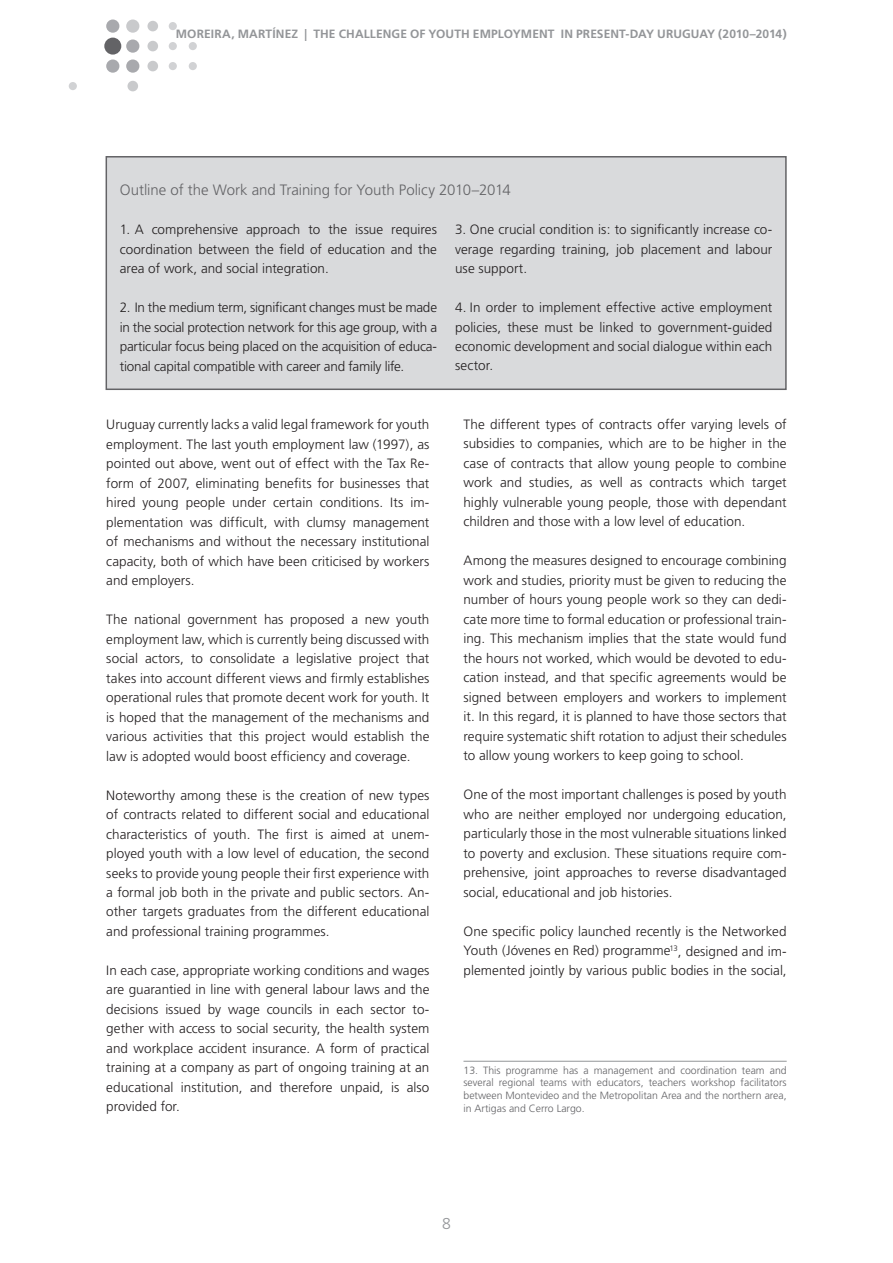
<style>
.page{position:relative;width:893px;height:1263px;background:#fff}
.page>*{position:absolute;margin:0;border:0;box-sizing:border-box;transform-origin:0 0}
.t1{font:300 15.75px "Frutiger";color:#939598}
.t2{font:300 15px "Frutiger";letter-spacing:-.005em;color:#636366}
.t3{font:300 13.5px/19.5px "Frutiger";color:#231f20;text-align:justify}
.t4{font:700 12px "Frutiger";letter-spacing:.01em;color:#939598}
.t5{font:300 10.5px/12.6px "Frutiger";color:#636366;text-align:justify}
</style>
<div class="page">
<div style="left:104px;top:38px;width:17px;height:17px;background:#636366;border-radius:50%"></div>
<div style="left:69px;top:82px;width:8px;height:8px;background:#d1d2d4;border-radius:50%"></div>
<div style="left:127px;top:81px;width:11px;height:10px;background:#c9cacc;border-radius:50%"></div>
<div style="left:169px;top:22px;width:8px;height:8px;background:#d1d2d4;border-radius:50%"></div>
<div style="left:147px;top:21px;width:11px;height:10px;background:#c9cacc;border-radius:50%"></div>
<div style="left:189px;top:42px;width:8px;height:8px;background:#d1d2d4;border-radius:50%"></div>
<div style="left:169px;top:42px;width:8px;height:8px;background:#d1d2d4;border-radius:50%"></div>
<div style="left:147px;top:41px;width:11px;height:10px;background:#c9cacc;border-radius:50%"></div>
<div style="left:189px;top:62px;width:8px;height:8px;background:#d1d2d4;border-radius:50%"></div>
<div style="left:169px;top:62px;width:8px;height:8px;background:#d1d2d4;border-radius:50%"></div>
<div style="left:147px;top:61px;width:11px;height:10px;background:#c9cacc;border-radius:50%"></div>
<div style="left:126px;top:20px;width:13px;height:13px;background:#c9cacc;border-radius:50%"></div>
<div style="left:106px;top:20px;width:13px;height:13px;background:#a8a9ad;border-radius:50%"></div>
<div style="left:126px;top:39px;width:13px;height:14px;background:#a8a9ad;border-radius:50%"></div>
<div style="left:126px;top:59px;width:13px;height:14px;background:#a8a9ad;border-radius:50%"></div>
<div style="left:106px;top:59px;width:13px;height:14px;background:#a8a9ad;border-radius:50%"></div>
<hr style="left:463px;top:1061px;width:324px;height:1px;background:#939598">
<div style="left:106px;top:157px;width:680px;height:232px;background:#d9dadc"></div>
<div style="left:106px;top:156px;width:681px;height:234px;border:2px solid #636366"></div>
<p class="t4" style="left:176px;top:27px;width:612px">MOREIRA, MARTÍNEZ | THE CHALLENGE OF YOUTH EMPLOYM ENT IN PRESENT-DAY U RUGUAY (2010–2014)</p>
<p class="t2" style="left:120px;top:181px;width:393px">Outline of the Work and Training for Youth Policy 2010–2014</p>
<p class="t3" style="left:120px;top:220px;width:319px">1. A comprehensive approach to the issue requires coordination between the field of education and the area of work, and social integration.</p>
<p class="t3" style="left:120px;top:298px;width:319px">2. In the medium term, significant changes must be made in the social protection network for this age group, with a particular focus being placed on the acquisition of educa&shy;tional capital compatible with career and family life.</p>
<p class="t3" style="left:455px;top:220px;width:319px">3. One crucial condition is: to significantly increase co&shy;verage regarding training, job placement and labour use support.</p>
<p class="t3" style="left:455px;top:298px;width:319px">4. In order to implement effective active employment policies, these must be linked to government-guided economic development and social dialogue within each sector.</p>
<p class="t3" style="left:106px;top:415px;width:325px">Uruguay currently lacks a valid legal framework for youth employment. The last youth employment law (1997), as pointed out above, went out of effect with the Tax Re&shy;form of 2007, eliminating benefits for businesses that hired young people under certain conditions. Its im&shy;plementation was difficult, with clumsy management of mechanisms and without the necessary institutional capacity, both of which have been criticised by workers and employers.</p>
<p class="t3" style="left:106px;top:610px;width:325px">The national government has proposed a new youth employment law, which is currently being discussed with social actors, to consolidate a legislative project that takes into account different views and firmly establishes operational rules that promote decent work for youth. It is hoped that the management of the mechanisms and various activities that this project would establish the law is adopted would boost efficiency and coverage.</p>
<p class="t3" style="left:106px;top:785px;width:325px">Noteworthy among these is the creation of new types of contracts related to different social and educational characteristics of youth. The first is aimed at unem&shy;ployed youth with a low level of education, the second seeks to provide young people their first experience with a formal job both in the private and public sectors. An&shy;other targets graduates from the different educational and professional training programmes.</p>
<p class="t3" style="left:106px;top:961px;width:325px">In each case, appropriate working conditions and wages are guarantied in line with general labour laws and the decisions issued by wage councils in each sector to&shy;gether with access to social security, the health system and workplace accident insurance. A form of practical training at a company as part of ongoing training at an educational institution, and therefore unpaid, is also provided for.</p>
<p class="t3" style="left:463px;top:415px;width:325px">The different types of contracts offer varying levels of subsidies to companies, which are to be higher in the case of contracts that allow young people to combine work and studies, as well as contracts which target highly vulnerable young people, those with dependant children and those with a low level of education.</p>
<p class="t3" style="left:463px;top:551px;width:325px">Among the measures designed to encourage combining work and studies, priority must be given to reducing the number of hours young people work so they can dedi&shy;cate more time to formal education or professional train&shy;ing. This mechanism implies that the state would fund the hours not worked, which would be devoted to edu&shy;cation instead, and that specific agreements would be signed between employers and workers to implement it. In this regard, it is planned to have those sectors that require systematic shift rotation to adjust their schedules to allow young workers to keep going to school.</p>
<p class="t3" style="left:463px;top:785px;width:325px">One of the most important challenges is posed by youth who are neither employed nor undergoing education, particularly those in the most vulnerable situations linked to poverty and exclusion. These situations require com&shy;prehensive, joint approaches to reverse disadvantaged social, educational and job histories.</p>
<p class="t3" style="left:463px;top:921px;width:325px">One specific policy launched recently is the Networked Youth (Jóvenes en Red) programme<sup>13</sup>, designed and im&shy;plemented jointly by various public bodies in the social,</p>
<p class="t5" style="left:463px;top:1064px;width:325px">13. This programme has a management and coordination team and several regional teams with educators, teachers workshop facilitators between Montevideo and the Metropolitan Area and the northern area, in Artigas and Cerro Largo.</p>
<p class="t1" style="left:442px;top:1214px;width:10px">8</p>
</div>
